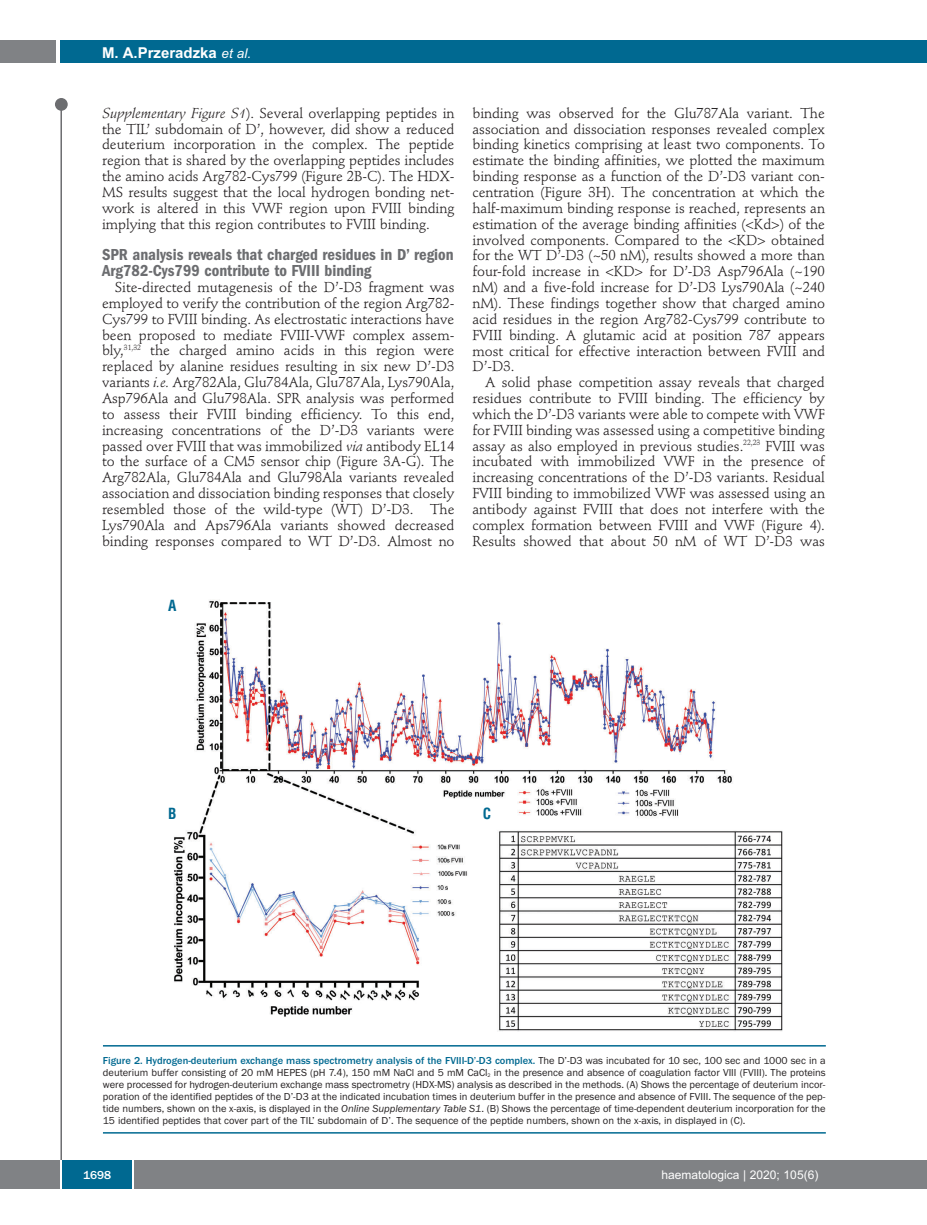
<style>
.page{position:relative;width:927px;height:1225px;background:#fff}
.page>*{position:absolute;margin:0;border:0;box-sizing:border-box;transform-origin:0 0}
.t1{font:600 condensed 16.5px/15.9px "Franklin Gothic";color:#6c6d70}
.t2{font:700 15px "Arial";color:#fff}
.t3{font:700 condensed 15px "Helvetica";color:#006991}
.t4{font:14.25px/15.9px "Stempel Schneidler";letter-spacing:-.005em;color:#231f20;text-align:justify}
.t5{font:12px "Arial";color:#fff}
.t6{font:500 12px "Franklin Gothic";color:#fff}
.t7{font:10.5px/12px "Franklin Gothic";color:#231f20;text-align:justify}
.s1{font-weight:400;font-style:italic;font-size:13.5px}
.s2{font-style:italic}
.s3{font-weight:500;color:#006991}
</style>
<div class="page">
<div style="left:911px;top:40px;width:16px;height:22px;background:#006991"></div>
<div style="left:910px;top:1160px;width:17px;height:28px;background:#808285"></div>
<div style="left:55px;top:98px;width:13px;height:13px;background:#6c6d70;border-radius:50%"></div>
<hr style="left:60px;top:101px;width:2px;height:1061px;background:#6c6d70">
<div style="left:60px;top:40px;width:852px;height:22px;background:#006991"></div>
<div style="left:0;top:40px;width:56px;height:22px;background:#808285"></div>
<div style="left:0;top:1160px;width:911px;height:28px;background:#808285"></div>
<div style="left:62px;top:1160px;width:71px;height:28px;background:#006991"></div>
<hr style="left:60px;top:1160px;width:2px;height:28px;background:#fff">
<svg style="left:133px;top:1160px;width:1px;height:28px"></svg>
<img style="left:173px;top:600px;width:610px;height:431px">
<hr style="left:103px;top:1045px;width:723px;height:1px;background:#006991">
<hr style="left:103px;top:1132px;width:723px;height:1px;background:#006991">
<p class="t2" style="left:102px;top:44px;width:151px">M. A.Przeradzka <span class="s1">et al.</span></p>
<p class="t4" style="left:102px;top:106px;width:354px"><span class="s2">Supplementary Figure S1</span>). Several overlapping peptides in the TIL’ subdomain of D’, however, did show a reduced deuterium incorporation in the complex. The peptide region that is shared by the overlapping peptides includes the amino acids Arg782-Cys799 (Figure 2B-C). The HDX-MS results suggest that the local hydrogen bonding net&shy;work is altered in this VWF region upon FVIII binding implying that this region contributes to FVIII binding.</p>
<p class="t1" style="left:102px;top:248px;width:353px">SPR analysis reveals that charged residues in D’ region<br>Arg782-Cys799 contribute to FVIII binding</p>
<p class="t4" style="left:102px;top:280px;width:354px;text-indent:13px">Site-directed mutagenesis of the D’-D3 fragment was employed to verify the contribution of the region Arg782- Cys799 to FVIII binding. As electrostatic interactions have been proposed to mediate FVIII-VWF complex assem&shy;bly,<sup>31,32</sup> the charged amino acids in this region were replaced by alanine residues resulting in six new D’-D3 variants <span class="s2">i.e.</span> Arg782Ala, Glu784Ala, Glu787Ala, Lys790Ala, Asp796Ala and Glu798Ala. SPR analysis was performed to assess their FVIII binding efficiency. To this end, increasing concentrations of the D’-D3 variants were passed over FVIII that was immobilized <span class="s2">via</span> antibody EL14 to the surface of a CM5 sensor chip (Figure 3A-G). The Arg782Ala, Glu784Ala and Glu798Ala variants revealed association and dissociation binding responses that closely resembled those of the wild-type (WT) D’-D3. The Lys790Ala and Aps796Ala variants showed decreased binding responses compared to WT D’-D3. Almost no</p>
<p class="t4" style="left:472px;top:106px;width:354px">binding was observed for the Glu787Ala variant. The association and dissociation responses revealed complex binding kinetics comprising at least two components. To estimate the binding affinities, we plotted the maximum binding response as a function of the D’-D3 variant con&shy;centration (Figure 3H). The concentration at which the half-maximum binding response is reached, represents an estimation of the average binding affinities (&lt;Kd&gt;) of the involved components. Compared to the &lt;KD&gt; obtained for the WT D’-D3 (~50 nM), results showed a more than four-fold increase in &lt;KD&gt; for D’-D3 Asp796Ala (~190 nM) and a five-fold increase for D’-D3 Lys790Ala (~240 nM). These findings together show that charged amino acid residues in the region Arg782-Cys799 contribute to FVIII binding. A glutamic acid at position 787 appears most critical for effective interaction between FVIII and D’-D3.</p>
<p class="t4" style="left:472px;top:376px;width:354px;text-indent:13px">A solid phase competition assay reveals that charged residues contribute to FVIII binding. The efficiency by which the D’-D3 variants were able to compete with VWF for FVIII binding was assessed using a competitive binding assay as also employed in previous studies.<sup>22,23</sup> FVIII was incubated with immobilized VWF in the presence of increasing concentrations of the D’-D3 variants. Residual FVIII binding to immobilized VWF was assessed using an antibody against FVIII that does not interfere with the complex formation between FVIII and VWF (Figure 4).<br>Results showed that about 50 nM of WT D’-D3 was</p>
<p class="t3" style="left:168px;top:596px;width:10px">A</p>
<p class="t3" style="left:168px;top:805px;width:10px">B</p>
<p class="t3" style="left:483px;top:805px;width:10px">C</p>
<p class="t7" style="left:103px;top:1054px;width:724px"><span class="s3">Figure 2. Hydrogen-deuterium exchange mass spectrometry analysis of the FVIII-D’-D3 complex.</span> The D’-D3 was incubated for 10 sec, 100 sec and 1000 sec in a deuterium buffer consisting of 20 mM HEPES (pH 7.4), 150 mM NaCl and 5 mM CaCl<sub>2</sub> in the presence and absence of coagulation factor VIII (FVIII). The proteins were processed for hydrogen-deuterium exchange mass spectrometry (HDX-MS) analysis as described in the methods. (A) Shows the percentage of deuterium incor&shy;poration of the identified peptides of the D’-D3 at the indicated incubation times in deuterium buffer in the presence and absence of FVIII. The sequence of the pep&shy;tide numbers, shown on the x-axis, is displayed in the <span class="s2">Online Supplementary Table S1</span>. (B) Shows the percentage of time-dependent deuterium incorporation for the 15 identified peptides that cover part of the TIL’ subdomain of D’. The sequence of the peptide numbers, shown on the x-axis, in displayed in (C).</p>
<p class="t6" style="left:83px;top:1167px;width:29px">1698</p>
<p class="t5" style="left:661px;top:1167px;width:158px">haematologica | 2020; 105(6)</p>
</div>
